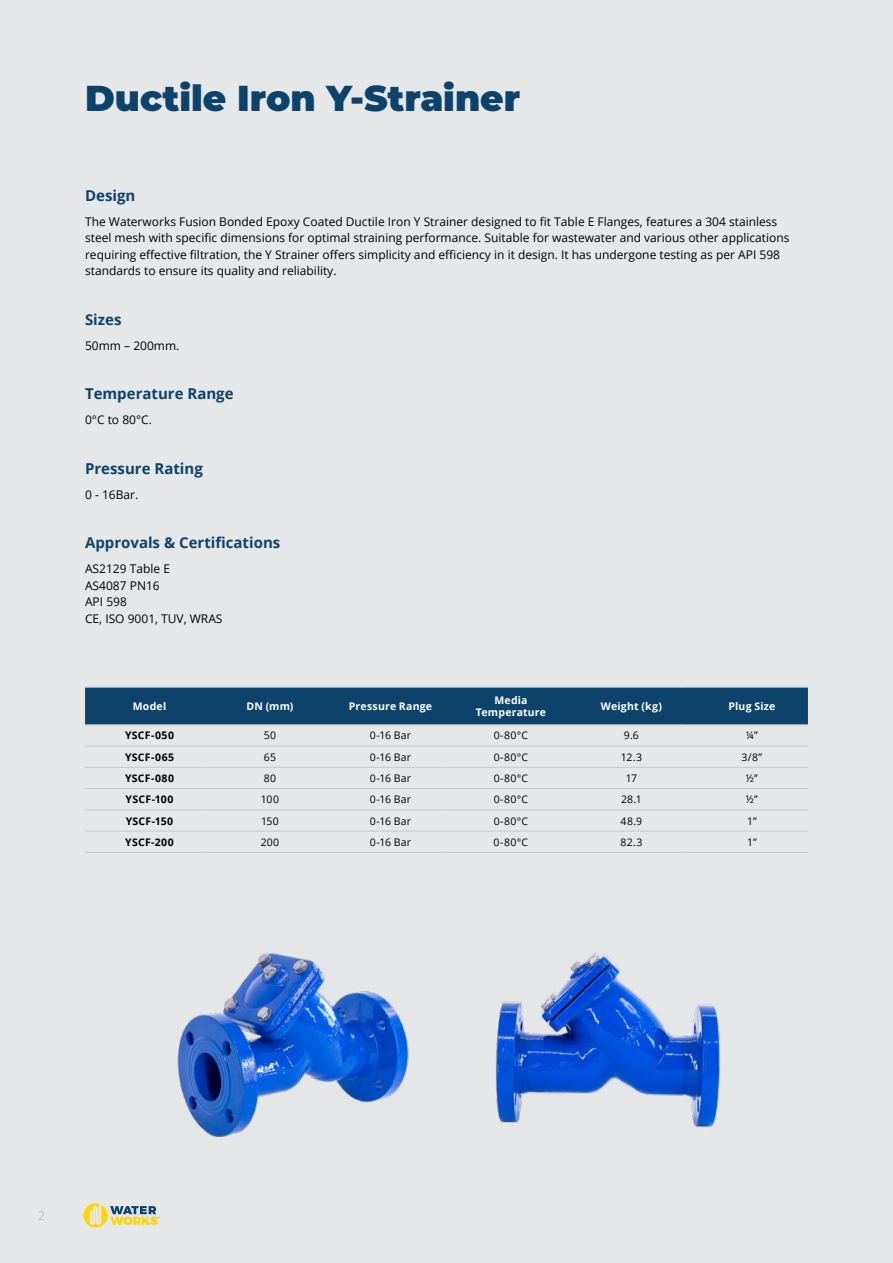
<style>
.page{position:relative;width:893px;height:1263px;background:#e6e7e8}
.page>*{position:absolute;margin:0;border:0;box-sizing:border-box;transform-origin:0 0}
.t1{font:900 36px "Montserrat";color:#0d436b}
.t2{font:700 15px "Open Sans";color:#0d436b}
.t3{font:12px/16.5px "Open Sans";color:#000}
.t4{font:300 12px "Open Sans";color:#a3aaad}
.t5{font:10.5px "Open Sans";letter-spacing:.025em;color:#000}
.t6{font:700 10.5px/12.6px "Open Sans";letter-spacing:.02em;color:#fff;text-align:center}
.t7{font:700 10.5px "Open Sans";letter-spacing:.03em;color:#000}
</style>
<div class="page">
<svg style="left:83px;top:1203px;width:76px;height:24px"></svg>
<div style="left:85px;top:688px;width:723px;height:36px;background:#0d436b"></div>
<hr style="left:85px;top:687px;width:121px;height:1px;background:#c7c8ca">
<hr style="left:206px;top:687px;width:120px;height:1px;background:#c7c8ca">
<hr style="left:326px;top:687px;width:120px;height:1px;background:#c7c8ca">
<hr style="left:446px;top:687px;width:121px;height:1px;background:#c7c8ca">
<hr style="left:567px;top:687px;width:120px;height:1px;background:#c7c8ca">
<hr style="left:687px;top:687px;width:121px;height:1px;background:#c7c8ca">
<hr style="left:85px;top:724px;width:121px;height:1px;background:#c7c8ca">
<hr style="left:206px;top:724px;width:120px;height:1px;background:#c7c8ca">
<hr style="left:326px;top:724px;width:120px;height:1px;background:#c7c8ca">
<hr style="left:446px;top:724px;width:121px;height:1px;background:#c7c8ca">
<hr style="left:567px;top:724px;width:120px;height:1px;background:#c7c8ca">
<hr style="left:687px;top:724px;width:121px;height:1px;background:#c7c8ca">
<hr style="left:85px;top:746px;width:121px;height:1px;background:#c7c8ca">
<hr style="left:206px;top:746px;width:120px;height:1px;background:#c7c8ca">
<hr style="left:326px;top:746px;width:120px;height:1px;background:#c7c8ca">
<hr style="left:446px;top:746px;width:121px;height:1px;background:#c7c8ca">
<hr style="left:567px;top:746px;width:120px;height:1px;background:#c7c8ca">
<hr style="left:687px;top:746px;width:121px;height:1px;background:#c7c8ca">
<hr style="left:85px;top:767px;width:121px;height:1px;background:#c7c8ca">
<hr style="left:206px;top:767px;width:120px;height:1px;background:#c7c8ca">
<hr style="left:326px;top:767px;width:120px;height:1px;background:#c7c8ca">
<hr style="left:446px;top:767px;width:121px;height:1px;background:#c7c8ca">
<hr style="left:567px;top:767px;width:120px;height:1px;background:#c7c8ca">
<hr style="left:687px;top:767px;width:121px;height:1px;background:#c7c8ca">
<hr style="left:85px;top:788px;width:121px;height:1px;background:#c7c8ca">
<hr style="left:206px;top:788px;width:120px;height:1px;background:#c7c8ca">
<hr style="left:326px;top:788px;width:120px;height:1px;background:#c7c8ca">
<hr style="left:446px;top:788px;width:121px;height:1px;background:#c7c8ca">
<hr style="left:567px;top:788px;width:120px;height:1px;background:#c7c8ca">
<hr style="left:687px;top:788px;width:121px;height:1px;background:#c7c8ca">
<hr style="left:85px;top:810px;width:121px;height:1px;background:#c7c8ca">
<hr style="left:206px;top:810px;width:120px;height:1px;background:#c7c8ca">
<hr style="left:326px;top:810px;width:120px;height:1px;background:#c7c8ca">
<hr style="left:446px;top:810px;width:121px;height:1px;background:#c7c8ca">
<hr style="left:567px;top:810px;width:120px;height:1px;background:#c7c8ca">
<hr style="left:687px;top:810px;width:121px;height:1px;background:#c7c8ca">
<hr style="left:85px;top:831px;width:121px;height:1px;background:#c7c8ca">
<hr style="left:206px;top:831px;width:120px;height:1px;background:#c7c8ca">
<hr style="left:326px;top:831px;width:120px;height:1px;background:#c7c8ca">
<hr style="left:446px;top:831px;width:121px;height:1px;background:#c7c8ca">
<hr style="left:567px;top:831px;width:120px;height:1px;background:#c7c8ca">
<hr style="left:687px;top:831px;width:121px;height:1px;background:#c7c8ca">
<hr style="left:85px;top:852px;width:121px;height:1px;background:#c7c8ca">
<hr style="left:206px;top:852px;width:120px;height:1px;background:#c7c8ca">
<hr style="left:326px;top:852px;width:120px;height:1px;background:#c7c8ca">
<hr style="left:446px;top:852px;width:121px;height:1px;background:#c7c8ca">
<hr style="left:567px;top:852px;width:120px;height:1px;background:#c7c8ca">
<hr style="left:687px;top:852px;width:121px;height:1px;background:#c7c8ca">
<img style="left:496px;top:953px;width:224px;height:174px">
<img style="left:177px;top:952px;width:232px;height:185px">
<h1 class="t1" style="left:85px;top:72px;width:437px">Ductile Iron Y-Strainer</h1>
<p class="t2" style="left:85px;top:185px;width:52px">Design</p>
<p class="t3" style="left:85px;top:213px;width:706px">The Waterworks Fusion Bonded Epoxy Coated Ductile Iron Y Strainer designed to fit Table E Flanges, features a 304 stainless steel mesh with specific dimensions for optimal straining performance. Suitable for wastewater and various other applications requiring effective filtration, the Y Strainer offers simplicity and efficiency in it design. It has undergone testing as per API 598 standards to ensure its quality and reliability.</p>
<p class="t2" style="left:85px;top:309px;width:38px">Sizes</p>
<p class="t3" style="left:85px;top:337px;width:96px">50mm – 200mm.</p>
<p class="t2" style="left:85px;top:383px;width:150px">Temperature Range</p>
<p class="t3" style="left:85px;top:411px;width:68px">0°C to 80°C.</p>
<p class="t2" style="left:85px;top:458px;width:119px">Pressure Rating</p>
<p class="t3" style="left:85px;top:486px;width:55px">0 - 16Bar.</p>
<p class="t2" style="left:85px;top:532px;width:197px">Approvals &amp; Certifications</p>
<p class="t3" style="left:85px;top:560px;width:139px">AS2129 Table E<br>AS4087 PN16<br>API 598<br>CE, ISO 9001, TUV, WRAS</p>
<p class="t6" style="left:133px;top:700px;width:35px">Model</p>
<p class="t6" style="left:246px;top:700px;width:48px">DN (mm)</p>
<p class="t6" style="left:349px;top:700px;width:85px">Pressure Range</p>
<p class="t6" style="left:476px;top:693px;width:72px">Media<br>Temperature</p>
<p class="t6" style="left:601px;top:700px;width:63px">Weight (kg)</p>
<p class="t6" style="left:728px;top:700px;width:48px">Plug Size</p>
<p class="t7" style="left:125px;top:728px;width:50px">YSCF-050</p>
<p class="t5" style="left:264px;top:728px;width:14px">50</p>
<p class="t5" style="left:370px;top:728px;width:43px">0-16 Bar</p>
<p class="t5" style="left:494px;top:728px;width:36px">0-80°C</p>
<p class="t5" style="left:624px;top:728px;width:17px">9.6</p>
<p class="t5" style="left:746px;top:728px;width:14px">¼”</p>
<p class="t7" style="left:125px;top:749px;width:51px">YSCF-065</p>
<p class="t5" style="left:264px;top:750px;width:14px">65</p>
<p class="t5" style="left:370px;top:750px;width:43px">0-16 Bar</p>
<p class="t5" style="left:494px;top:750px;width:36px">0-80°C</p>
<p class="t5" style="left:621px;top:750px;width:23px">12.3</p>
<p class="t5" style="left:742px;top:750px;width:22px">3/8”</p>
<p class="t7" style="left:125px;top:771px;width:51px">YSCF-080</p>
<p class="t5" style="left:264px;top:771px;width:14px">80</p>
<p class="t5" style="left:370px;top:771px;width:43px">0-16 Bar</p>
<p class="t5" style="left:494px;top:771px;width:36px">0-80°C</p>
<p class="t5" style="left:626px;top:771px;width:13px">17</p>
<p class="t5" style="left:746px;top:771px;width:14px">½”</p>
<p class="t7" style="left:126px;top:792px;width:49px">YSCF-100</p>
<p class="t5" style="left:261px;top:792px;width:20px">100</p>
<p class="t5" style="left:370px;top:792px;width:43px">0-16 Bar</p>
<p class="t5" style="left:494px;top:792px;width:36px">0-80°C</p>
<p class="t5" style="left:621px;top:792px;width:22px">28.1</p>
<p class="t5" style="left:746px;top:792px;width:14px">½”</p>
<p class="t7" style="left:126px;top:813px;width:49px">YSCF-150</p>
<p class="t5" style="left:261px;top:813px;width:19px">150</p>
<p class="t5" style="left:370px;top:813px;width:43px">0-16 Bar</p>
<p class="t5" style="left:494px;top:813px;width:36px">0-80°C</p>
<p class="t5" style="left:621px;top:813px;width:23px">48.9</p>
<p class="t5" style="left:747px;top:813px;width:11px">1”</p>
<p class="t7" style="left:125px;top:834px;width:50px">YSCF-200</p>
<p class="t5" style="left:261px;top:835px;width:20px">200</p>
<p class="t5" style="left:370px;top:835px;width:43px">0-16 Bar</p>
<p class="t5" style="left:494px;top:835px;width:36px">0-80°C</p>
<p class="t5" style="left:620px;top:835px;width:23px">82.3</p>
<p class="t5" style="left:747px;top:835px;width:11px">1”</p>
<p class="t4" style="left:38px;top:1207px;width:8px">2</p>
</div>
